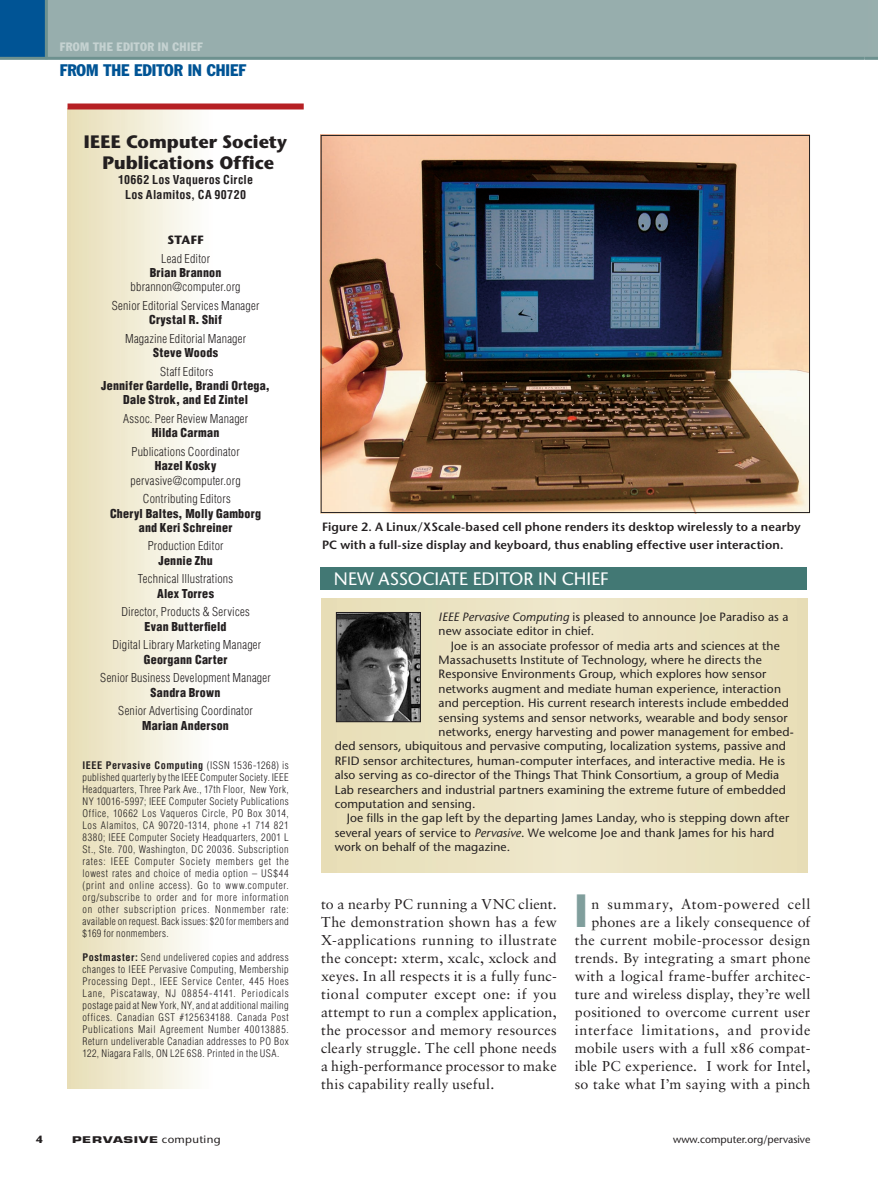
<style>
.page{position:relative;width:878px;height:1188px;background:#fff}
.page>*{position:absolute;margin:0;border:0;box-sizing:border-box;transform-origin:0 0}
.t1{font:condensed 45.75px "Franklin Gothic Std";color:#809e9c}
.t2{font:700 18px/21px "Stone Sans Std";color:#231f20;text-align:center}
.t3{font:500 18px "Stone Sans Std";color:#fff}
.t4{font:condensed 16.5px "Franklin Gothic Std";letter-spacing:-.005em;color:#005495}
.t5{font:14.25px/18px "Sabon LT Std";letter-spacing:.02em;color:#231f20;text-align:justify}
.t6{font:500 12px/14.4px "Stone Sans Std";letter-spacing:.01em;color:#231f20}
.t7{font:300 condensed 12px/18.8px "Helvetica LT Std";letter-spacing:.02em;color:#231f20;text-align:center}
.t8{font:900 condensed 12px/14.2px "Helvetica LT Std";letter-spacing:.02em;color:#231f20;text-align:center}
.t9{font:600 12px/18px "Stone Sans Std";letter-spacing:.015em;color:#231f20}
.t10{font:700 condensed 12px/15px "Helvetica LT Std";letter-spacing:.03em;color:#231f20;text-align:center}
.t11{font:condensed 12px "Franklin Gothic Std";letter-spacing:.03em;color:#c5d2d1}
.t12{font:700 12px "Stone Sans Std";letter-spacing:.025em;color:#231f20}
.t13{font:500 10.5px "Stone Sans Std";color:#231f20}
.t14{font:700 10.5px "Stone Sans Std";color:#231f20}
.t15{font:300 condensed 10.2px/12px "Helvetica LT Std";letter-spacing:.035em;color:#231f20;text-align:justify}
.t16{font:700 9px "Eurostile LT Std";letter-spacing:.05em;color:#231f20;scale:1.5 1}
.s1{font-weight:700}
.s2{font-style:italic}
.s3{font-family:"Stone Sans Std";font-weight:500;font-size:10.5px}
</style>
<div class="page">
<div style="left:0;top:0;width:47px;height:58px;background:#005495"></div>
<div style="left:47px;top:0;width:817px;height:58px;background:#97aead"></div>
<hr style="left:45px;top:0;width:3px;height:59px;background:#6d918f">
<hr style="left:0;top:57px;width:864px;height:3px;background:#6d918f">
<div style="left:864px;top:0;width:14px;height:58px;background:#98aead"></div>
<hr style="left:864px;top:57px;width:14px;height:3px;background:#6d918f">
<div style="left:68px;top:108px;width:236px;height:981px;background:linear-gradient(to right,#eae2c0,#fff)"></div>
<div style="left:68px;top:104px;width:236px;height:6px;background:#b62024"></div>
<div style="left:320px;top:567px;width:486px;height:23px;background:#427874"></div>
<div style="left:321px;top:598px;width:486px;height:275px;background:#ebe3c2"></div>
<img style="left:338px;top:614px;width:80px;height:106px">
<div style="left:336px;top:612px;width:84px;height:110px;border:1px solid #231f20"></div>
<img style="left:323px;top:137px;width:485px;height:374px">
<p class="t11" style="left:60px;top:39px;width:138px">FROM THE EDITOR IN CHIEF</p>
<h3 class="t4" style="left:60px;top:60px;width:179px">FROM THE EDITOR IN CHIEF</h3>
<h2 class="t2" style="left:84px;top:131px;width:205px">IEEE Computer Society<br>Publications Office</h2>
<p class="t10" style="left:118px;top:172px;width:136px">10662 Los Vaqueros Circle<br>Los Alamitos, CA 90720</p>
<p class="t12" style="left:168px;top:233px;width:37px">Staff</p>
<p class="t7" style="left:161px;top:249px;width:50px">Lead Editor</p>
<p class="t8" style="left:150px;top:265px;width:73px">Brian Brannon</p>
<p class="t7" style="left:112px;top:277px;width:149px">bbrannon@computer.org<br>Senior Editorial Services Manager</p>
<p class="t8" style="left:149px;top:312px;width:75px">Crystal R. Shif</p>
<p class="t7" style="left:125px;top:329px;width:123px">Magazine Editorial Manager</p>
<p class="t8" style="left:153px;top:345px;width:66px">Steve Woods</p>
<p class="t7" style="left:160px;top:362px;width:55px">Staff Editors</p>
<p class="t8" style="left:101px;top:378px;width:170px">Jennifer Gardelle, Brandi Ortega,<br>Dale Strok, and Ed Zintel</p>
<p class="t7" style="left:123px;top:409px;width:127px">Assoc. Peer Review Manager</p>
<p class="t8" style="left:152px;top:426px;width:69px">Hilda Carman</p>
<p class="t7" style="left:131px;top:442px;width:110px">Publications Coordinator</p>
<p class="t8" style="left:155px;top:459px;width:63px">Hazel Kosky</p>
<p class="t7" style="left:130px;top:471px;width:112px">pervasive@computer.org<br>Contributing Editors</p>
<p class="t8" style="left:110px;top:506px;width:152px">Cheryl Baltes, Molly Gamborg and Keri Schreiner</p>
<p class="t7" style="left:148px;top:537px;width:77px">Production Editor</p>
<p class="t8" style="left:158px;top:553px;width:56px">Jennie Zhu</p>
<p class="t7" style="left:138px;top:570px;width:97px">Technical Illustrations</p>
<p class="t8" style="left:157px;top:586px;width:58px">Alex Torres</p>
<p class="t7" style="left:121px;top:603px;width:130px">Director, Products &amp; Services</p>
<p class="t8" style="left:145px;top:619px;width:83px">Evan Butterfield</p>
<p class="t7" style="left:112px;top:636px;width:150px">Digital Library Marketing Manager</p>
<p class="t8" style="left:144px;top:652px;width:85px">Georgann Carter</p>
<p class="t7" style="left:100px;top:669px;width:172px">Senior Business Development Manager</p>
<p class="t8" style="left:151px;top:685px;width:71px">Sandra Brown</p>
<p class="t7" style="left:118px;top:702px;width:136px">Senior Advertising Coordinator</p>
<p class="t8" style="left:142px;top:718px;width:88px">Marian Anderson</p>
<p class="t15" style="left:82px;top:759px;width:208px"><span class="s1">IEEE Pervasive Computing</span> (ISSN 1536-1268) is published quarterly by the IEEE Computer Society. IEEE Headquarters, Three Park Ave., 17th Floor, New York, NY 10016-5997; IEEE Computer Society Publications Office, 10662 Los Vaqueros Circle, PO Box 3014, Los Alamitos, CA 90720-1314, phone +1 714 821<br>8380; IEEE Computer Society Headquarters, 2001 L St., Ste. 700, Washington, DC 20036. Subscription rates: IEEE Computer Society members get the lowest rates and choice of media option – US$44 (print and online access). Go to www.computer. org/subscribe to order and for more information on other subscription prices. Nonmember rate: available on request. Back issues: $20 for members and $169 for nonmembers.</p>
<p class="t15" style="left:82px;top:951px;width:208px"><span class="s1">Postmaster:</span> Send undelivered copies and address changes to IEEE Pervasive Computing, Membership Processing Dept., IEEE Service Center, 445 Hoes Lane, Piscataway, NJ 08854-4141. Periodicals postage paid at New York, NY, and at additional mailing offices. Canadian GST #125634188. Canada Post Publications Mail Agreement Number 40013885.<br>Return undeliverable Canadian addresses to PO Box 122, Niagara Falls, ON L2E 6S8. Printed in the USA.</p>
<p class="t9" style="left:322px;top:518px;width:480px">Figure 2. A Linux/XScale-based cell phone renders its desktop wirelessly to a nearby<br>PC with a full-size display and keyboard, thus enabling effective user interaction.</p>
<h2 class="t3" style="left:334px;top:568px;width:14px">New</h2>
<h2 class="t3" style="left:378px;top:568px;width:232px">Associate Editor i n Chief</h2>
<p class="t6" style="left:438px;top:609px;width:351px"><span class="s2">IEEE Pervasive Computing</span> is pleased to announce Joe Paradiso as a new associate editor in chief.</p>
<p class="t6" style="left:450px;top:638px;width:330px">Joe is an associate professor of media arts and sciences at the</p>
<p class="t6" style="left:438px;top:653px;width:325px">Massachusetts Institute of Technology, where he directs the</p>
<p class="t6" style="left:438px;top:667px;width:329px">Responsive Environments Group, which explores how sensor</p>
<p class="t6" style="left:438px;top:681px;width:344px">networks augment and mediate human experience, interaction</p>
<p class="t6" style="left:438px;top:696px;width:352px">and perception. H is current research interests include embedded</p>
<p class="t6" style="left:438px;top:710px;width:350px">sensing systems and sensor networks, wearable and body sensor</p>
<p class="t6" style="left:438px;top:725px;width:357px">networks, energy harvesting and power management for embed-</p>
<p class="t6" style="left:335px;top:739px;width:453px">ded sensors, ubiquitous and pervasive computing, localization systems, passive and</p>
<p class="t6" style="left:335px;top:753px;width:452px">RFID sensor architectures, human-computer interfaces, and interactive media. H e is</p>
<p class="t6" style="left:335px;top:768px;width:446px">also serving as co-director of the Things That Think Consortium, a group of Media</p>
<p class="t6" style="left:334px;top:782px;width:452px">Lab researchers and industrial partners examining the extreme future of embedded</p>
<p class="t6" style="left:334px;top:797px;width:142px">computation and sensing.</p>
<p class="t6" style="left:346px;top:811px;width:444px">Joe fills in the gap left by the departing James Landay, who is stepping down after</p>
<p class="t6" style="left:334px;top:825px;width:441px">several years of service to <span class="s2">Pervasive</span>. We welcome Joe and thank James for his hard</p>
<p class="t6" style="left:334px;top:840px;width:177px">work on behalf of the magazine.</p>
<p class="t5" style="left:321px;top:895px;width:237px">to a nearby PC running a VNC client.<br>The demonstration shown has a few X-applications running to illustrate the concept: xterm, xcalc, xclock and xeyes. In all respects it is a fully func&shy;tional computer except one: if you attempt to run a complex application, the processor and memory resources clearly struggle. The cell phone needs a high-performance processor to make this capability really useful.</p>
<h1 class="t1" style="left:574px;top:883px;width:10px">I</h1>
<p class="t5" style="left:574px;top:895px;width:237px;text-align:right">n summary, Atom-powered cell phones are a likely consequence of the current mobile-processor design trends. By integrating a smart phone with a logical frame-buffer architec&shy;ture and wireless display, they’re well positioned to overcome current user interface limitations, and provide mobile users with a full x86 compat&shy;ible PC experience. I work for Intel, so take what I’m saying with a pinch</p>
<p class="t14" style="left:36px;top:1133px;width:8px">4</p>
<p class="t16" style="left:72px;top:1134px;width:100px">PERVASIVE <span class="s3">computing</span></p>
<p class="t13" style="left:673px;top:1133px;width:139px">www.computer.org/pervasive</p>
</div>
